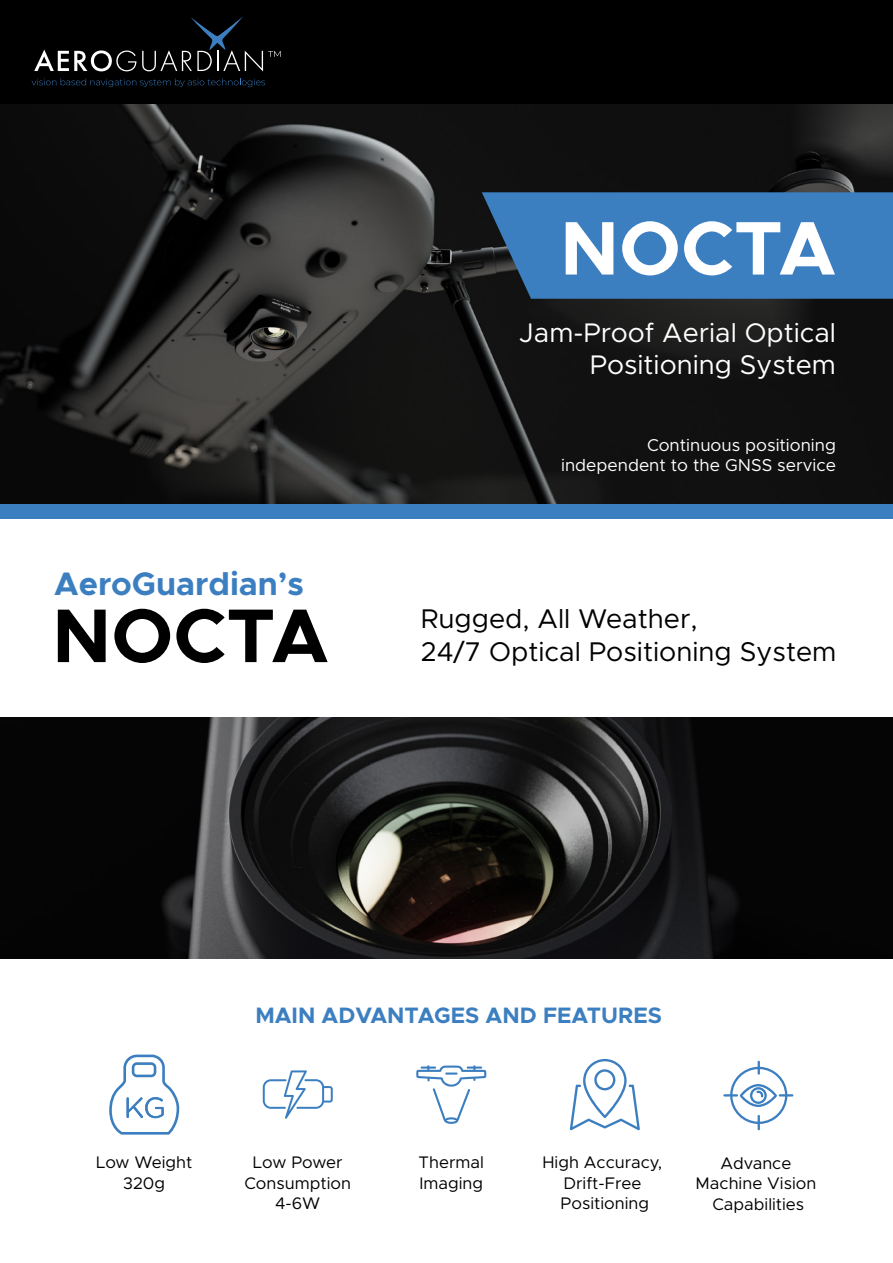
<style>
.page{position:relative;width:893px;height:1263px;background:#fff}
.page>*{position:absolute;margin:0;border:0;box-sizing:border-box;transform-origin:0 0}
.t1{font:700 76.35px "Metropolis";color:#000}
.t2{font:700 76.2px "Metropolis";color:#fff}
.t3{font:700 32.7px "Metropolis";color:#3c7fc1}
.t4{font:27.15px/32.5px "Metropolis";color:#000}
.t5{font:27px/32.4px "Metropolis";color:#fff;text-align:right}
.t6{font:700 22.35px "Metropolis";color:#3c7fc1}
.t7{font:17.25px/20.7px "Metropolis";color:#fff;text-align:right}
.t8{font:16.8px/20.1px "Metropolis";color:#000;text-align:center}
</style>
<div class="page">
<img style="left:0;top:104px;width:893px;height:400px">
<img style="left:0;top:717px;width:893px;height:241px">
<div style="left:0;top:504px;width:893px;height:14px;background:#3c7fc1"></div>
<svg style="left:109px;top:1054px;width:70px;height:80px"></svg>
<svg style="left:263px;top:1070px;width:70px;height:49px"></svg>
<svg style="left:416px;top:1065px;width:70px;height:59px"></svg>
<svg style="left:570px;top:1059px;width:70px;height:71px"></svg>
<svg style="left:723px;top:1061px;width:70px;height:69px"></svg>
<svg style="left:482px;top:192px;width:411px;height:107px;background:#3978b6"></svg>
<div style="left:0;top:0;width:893px;height:104px;background:#000"></div>
<svg style="left:34px;top:50px;width:102px;height:21px"></svg>
<svg style="left:32px;top:79px;width:233px;height:8px"></svg>
<svg style="left:142px;top:16px;width:139px;height:56px"></svg>
<h2 class="t2" style="left:560px;top:200px;width:277px">NOCTA</h2>
<h3 class="t5" style="left:519px;top:316px;width:318px">Jam-Proof Aerial Optical<br>Positioning System</h3>
<h3 class="t3" style="left:54px;top:563px;width:251px">AeroGuardian’s</h3>
<h1 class="t1" style="left:52px;top:587px;width:278px">NOCTA</h1>
<p class="t7" style="left:561px;top:434px;width:276px">Continuous positioning independent to the GNSS service</p>
<h3 class="t4" style="left:421px;top:603px;width:417px">Rugged, All Weather,<br>24/7 Optical Positioning System</h3>
<h3 class="t6" style="left:255px;top:1001px;width:408px">MAIN ADVANTAGES AND FEATURES</h3>
<p class="t8" style="left:96px;top:1152px;width:98px">Low Weight<br>320g</p>
<p class="t8" style="left:244px;top:1152px;width:108px">Low Power<br>Consumption<br>4-6W</p>
<p class="t8" style="left:419px;top:1152px;width:67px;text-align:left">Thermal<br>Imaging</p>
<p class="t8" style="left:542px;top:1152px;width:121px">High Accuracy,<br>Drift-Free<br>Positioning</p>
<p class="t8" style="left:696px;top:1153px;width:122px">Advance<br>Machine Vision<br>Capabilities</p>
</div>
